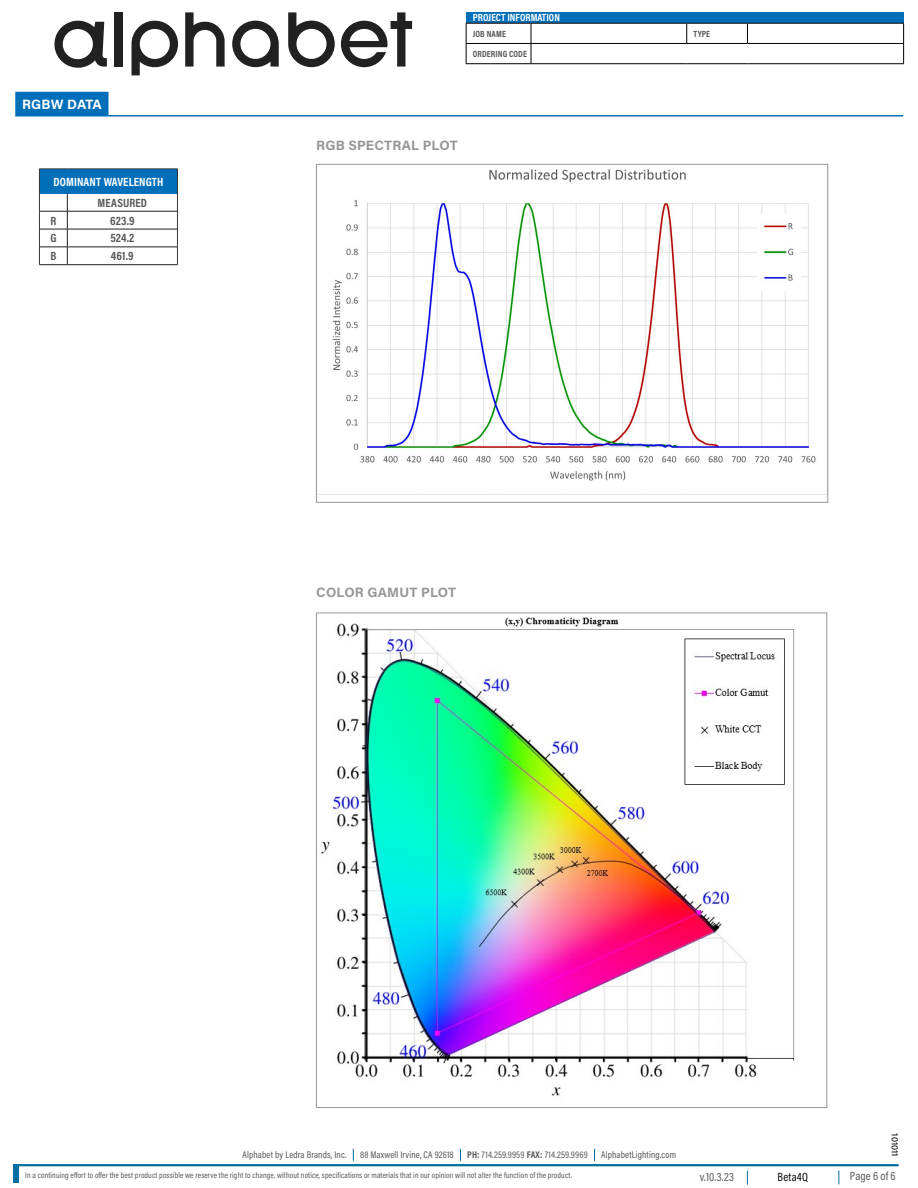
<style>
.page{position:relative;width:918px;height:1188px;background:#fff}
.page>*{position:absolute;margin:0;border:0;box-sizing:border-box;transform-origin:0 0}
.t1{font:700 13.5px "Acumin Pro";letter-spacing:.015em;color:#969799}
.t2{font:700 13.5px "Acumin Pro";letter-spacing:.005em;color:#fff}
.t3{font:700 12px "Acumin Pro Cond";letter-spacing:.015em;color:#58595b}
.t4{font:700 12px "Acumin Pro Cond";letter-spacing:.015em;color:#fff}
.t5{font:12px "Acumin Pro Cond";letter-spacing:.01em;color:#54565b}
.t6{font:12px "Acumin Pro Cond";letter-spacing:.02em;color:#000}
.t7{font:700 10.5px "Acumin Pro Cond";color:#fff}
.t8{font:9.75px "Acumin Pro Cond";letter-spacing:.015em;color:#54565b}
.t9{font:9.75px "Acumin Pro Cond";letter-spacing:.015em;color:#58595b}
.t10{font:700 9px "Acumin Pro Cond";letter-spacing:.015em;color:#54565b}
.t11{font:700 9px "Acumin Pro Cond";letter-spacing:.015em;color:#58595b}
.t12{font:9px "Acumin Pro";color:#000}
.t13{font:8.25px "Acumin Pro Cond";letter-spacing:.015em;color:#54565b}
.s1{font-weight:700}
</style>
<div class="page">
<svg style="left:353px;top:1149px;width:1px;height:12px"></svg>
<svg style="left:460px;top:1149px;width:1px;height:12px"></svg>
<svg style="left:594px;top:1149px;width:1px;height:12px"></svg>
<div style="left:466px;top:12px;width:438px;height:11px;background:#006fba"></div>
<hr style="left:466px;top:43px;width:65px;height:1px;background:#000">
<svg style="left:531px;top:24px;width:1px;height:39px"></svg>
<hr style="left:531px;top:43px;width:156px;height:1px;background:#000">
<hr style="left:687px;top:43px;width:60px;height:1px;background:#000">
<hr style="left:747px;top:43px;width:157px;height:1px;background:#000">
<svg style="left:686px;top:24px;width:1px;height:19px"></svg>
<svg style="left:747px;top:24px;width:1px;height:19px"></svg>
<hr style="left:466px;top:23px;width:65px;height:1px;background:#000">
<hr style="left:531px;top:23px;width:156px;height:1px;background:#000">
<hr style="left:687px;top:23px;width:60px;height:1px;background:#000">
<hr style="left:747px;top:23px;width:157px;height:1px;background:#000">
<svg style="left:903px;top:24px;width:1px;height:39px"></svg>
<svg style="left:466px;top:24px;width:1px;height:39px"></svg>
<hr style="left:466px;top:63px;width:65px;height:1px;background:#000">
<hr style="left:531px;top:63px;width:156px;height:1px;background:#000">
<hr style="left:687px;top:63px;width:60px;height:1px;background:#000">
<hr style="left:747px;top:63px;width:157px;height:1px;background:#000">
<hr style="left:13px;top:1164px;width:886px;height:2px;background:#006e9f">
<div style="left:13px;top:1164px;width:6px;height:19px;background:#006e9f"></div>
<svg style="left:838px;top:1171px;width:1px;height:13px"></svg>
<svg style="left:747px;top:1171px;width:1px;height:14px"></svg>
<svg style="left:54px;top:21px;width:53px;height:47px"></svg>
<div style="left:114px;top:12px;width:8px;height:55px;background:#212121"></div>
<svg style="left:132px;top:21px;width:46px;height:54px"></svg>
<svg style="left:185px;top:12px;width:40px;height:55px"></svg>
<svg style="left:341px;top:12px;width:71px;height:55px"></svg>
<svg style="left:288px;top:12px;width:47px;height:55px"></svg>
<svg style="left:232px;top:21px;width:47px;height:46px"></svg>
<div style="left:15px;top:92px;width:94px;height:24px;background:#006fba"></div>
<hr style="left:15px;top:115px;width:888px;height:2px;background:#006fba">
<img style="left:318px;top:169px;width:508px;height:326px">
<img style="left:321px;top:617px;width:474px;height:479px">
<div style="left:39px;top:169px;width:138px;height:24px;background:#006fba"></div>
<svg style="left:177px;top:170px;width:1px;height:94px"></svg>
<hr style="left:67px;top:211px;width:110px;height:1px;background:#231f20">
<hr style="left:67px;top:229px;width:110px;height:1px;background:#231f20">
<hr style="left:67px;top:247px;width:110px;height:1px;background:#231f20">
<hr style="left:67px;top:264px;width:111px;height:1px;background:#231f20">
<svg style="left:39px;top:169px;width:29px;height:96px"></svg>
<hr style="left:67px;top:169px;width:111px;height:1px;background:#383637">
<h1 class="t2" style="left:22px;top:95px;width:81px">RGBW DATA</h1>
<h2 class="t4" style="left:53px;top:173px;width:112px">DOMINANT WAVELENGTH</h2>
<h2 class="t3" style="left:98px;top:195px;width:51px">MEASURED</h2>
<h2 class="t3" style="left:50px;top:212px;width:7px">R</h2>
<h2 class="t3" style="left:110px;top:212px;width:26px">623.9</h2>
<h2 class="t3" style="left:50px;top:230px;width:8px">G</h2>
<h2 class="t3" style="left:110px;top:230px;width:26px">524.2</h2>
<h2 class="t3" style="left:50px;top:248px;width:7px">B</h2>
<h2 class="t3" style="left:111px;top:248px;width:24px">461.9</h2>
<p class="t7" style="left:473px;top:11px;width:89px">PROJECT INFORMATION</p>
<p class="t10" style="left:473px;top:28px;width:35px">JOB NAME</p>
<p class="t10" style="left:693px;top:28px;width:18px">TYPE</p>
<p class="t10" style="left:473px;top:48px;width:56px">ORDERING CODE</p>
<p class="t11" style="left:473px;top:45px;width:35px">JOB NAME</p>
<h1 class="t1" style="left:316px;top:136px;width:143px">RGB SPECTRAL PLOT</h1>
<h1 class="t1" style="left:316px;top:583px;width:141px">COLOR GAMUT PLOT</h1>
<p class="t8" style="left:243px;top:1148px;width:105px">Alphabet by Ledra Brands, Inc.</p>
<p class="t8" style="left:360px;top:1148px;width:95px">88 Maxwell Irvine, CA 92618</p>
<p class="t8" style="left:467px;top:1149px;width:122px"><span class="s1">PH:</span> 714.259.9959 <span class="s1">FAX:</span> 714.259.9969</p>
<p class="t8" style="left:601px;top:1148px;width:76px">AlphabetLighting.com</p>
<p class="t12" style="left:901px;top:1133px;width:25px;rotate:90deg">101011</p>
<p class="t9" style="left:243px;top:1165px;width:105px">Alphabet by Ledra Brands, Inc.</p>
<p class="t9" style="left:360px;top:1165px;width:95px">88 Maxwell Irvine, CA 92618</p>
<p class="t9" style="left:468px;top:1166px;width:122px"><span class="s1">PH:</span> 714.259.9959 <span class="s1">FAX:</span> 714.259.9969</p>
<p class="t13" style="left:25px;top:1170px;width:548px">In a continuing effort to offer the best product possible we reserve the right to change, without notice, specifications or materials that in our opinion will not alter the function of the product.</p>
<h2 class="t5" style="left:700px;top:1169px;width:36px">v.10.3.23</h2>
<h2 class="t5" style="left:850px;top:1169px;width:47px">Page 6 of 6</h2>
<h2 class="t6" style="left:778px;top:1169px;width:32px">Beta4Q</h2>
</div>
